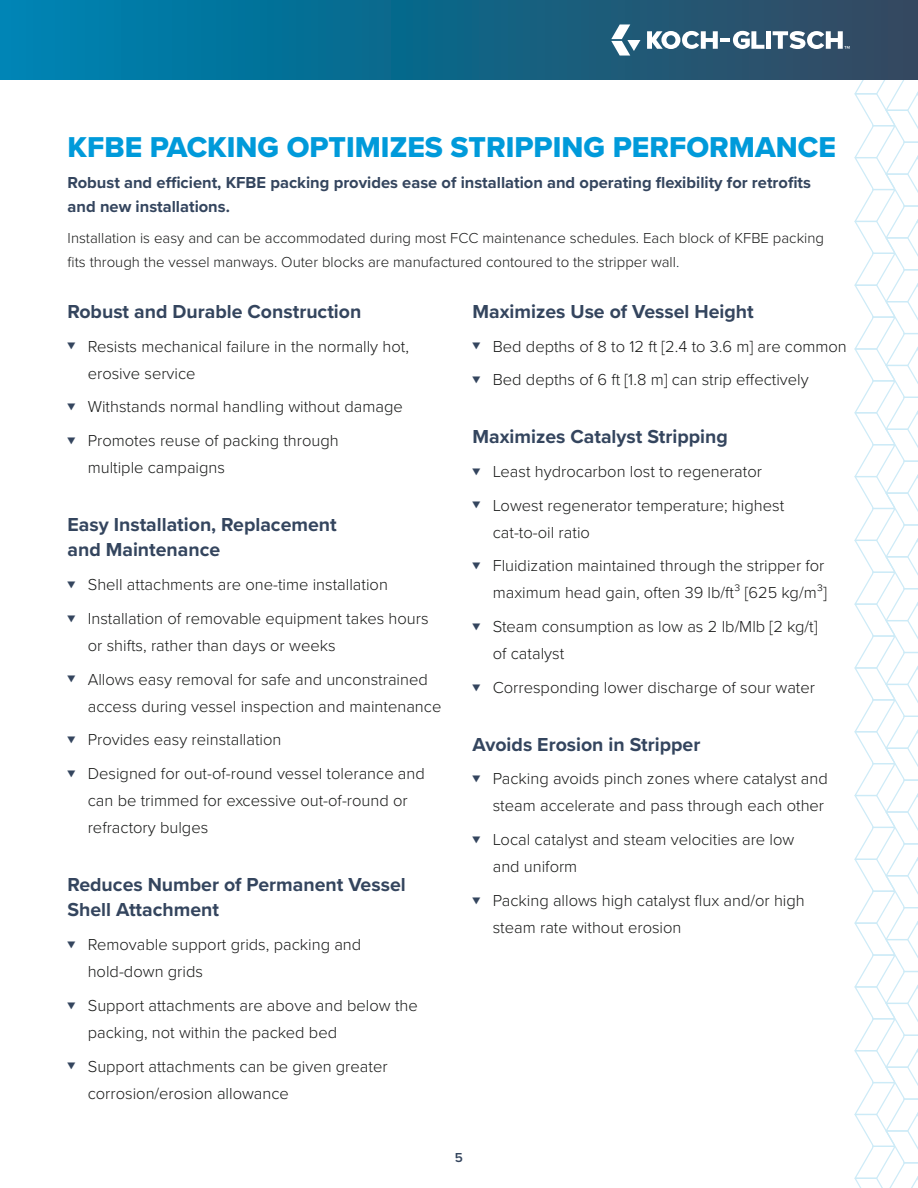
<style>
.page{position:relative;width:918px;height:1188px;background:#fff}
.page>*{position:absolute;margin:0;border:0;box-sizing:border-box;transform-origin:0 0}
.t1{font:29.85px "Proxima Nova Extrabld";color:#009ada}
.t2{font:700 19.5px/25.5px "Proxima Nova";color:#34455e}
.t3{font:300 16.5px/27px "Proxima Nova";color:#191a19}
.t4{font:700 16.5px/24px "Proxima Nova";color:#34455e}
.t5{font:300 15px/24px "Proxima Nova";color:#191a19}
.t6{font:600 13.5px "Proxima Nova";color:#34455e}
.s1{color:#172938}
.s2{font-weight:400;font-size:12.75px;color:#34455e}
</style>
<div class="page">
<svg style="left:0;top:0;width:773px;height:80px;background:#0c6b8f"></svg>
<div style="left:766px;top:31px;width:5px;height:18px;background:#fff"></div>
<svg style="left:647px;top:31px;width:117px;height:18px"></svg>
<svg style="left:773px;top:0;width:145px;height:1188px"></svg>
<svg style="left:611px;top:24px;width:29px;height:31px"></svg>
<h2 class="t1" style="left:68px;top:125px;width:770px">KFBE PACKING OPTIMIZES STRIPPING PERFORMANCE</h2>
<p class="t4" style="left:68px;top:170px;width:745px">Robust and efficient, KFBE packing provides ease of installation and operating flexibility for retrofits and new installations.</p>
<p class="t5" style="left:68px;top:225px;width:758px">Installation is easy and can be accommodated during most FCC maintenance schedules. Each block of KFBE packing fits through the vessel manways. Outer blocks are manufactured contoured to the stripper wall<span class="s1">.</span></p>
<h3 class="t2" style="left:68px;top:298px;width:295px">Robust and Durable Construction</h3>
<p class="t3" style="left:88px;top:332px;width:323px;text-indent:-20px"><span class="s2">▼</span> Resists mechanical failure in the normally hot, erosive service</p>
<p class="t3" style="left:68px;top:392px;width:337px"><span class="s2">▼</span> Withstands normal handling without damage</p>
<p class="t3" style="left:88px;top:426px;width:252px;text-indent:-20px"><span class="s2">▼</span> Promotes reuse of packing through multiple campaigns</p>
<h3 class="t2" style="left:472px;top:298px;width:283px">Maximizes Use of Vessel Height</h3>
<p class="t3" style="left:472px;top:332px;width:376px"><span class="s2">▼</span> Bed depths of 8 to 12 ft [2.4 to 3.6 m] are common</p>
<p class="t3" style="left:472px;top:365px;width:338px"><span class="s2">▼</span> Bed depths of 6 ft [1.8 m] can strip effectively</p>
<h3 class="t2" style="left:472px;top:423px;width:257px">Maximizes Catalyst Stripping</h3>
<p class="t3" style="left:472px;top:457px;width:291px"><span class="s2">▼</span> Least hydrocarbon lost to regenerator</p>
<p class="t3" style="left:493px;top:491px;width:293px;text-indent:-20px"><span class="s2">▼</span> Lowest regenerator temperature; highest cat-to-oil ratio</p>
<p class="t3" style="left:472px;top:551px;width:356px;text-align:right"><span class="s2">▼</span> Fluidization maintained through the stripper for maximum head gain, often 39 lb/ft³ [625 kg/m³]</p>
<p class="t3" style="left:493px;top:612px;width:326px;text-indent:-20px"><span class="s2">▼</span> Steam consumption as low as 2 lb/Mlb [2 kg/t] of catalyst</p>
<p class="t3" style="left:472px;top:673px;width:344px"><span class="s2">▼</span> Corresponding lower discharge of sour water</p>
<h3 class="t2" style="left:68px;top:511px;width:271px">Easy Installation, Replacement and Maintenance</h3>
<p class="t3" style="left:68px;top:570px;width:322px"><span class="s2">▼</span> Shell attachments are one-time installation</p>
<p class="t3" style="left:88px;top:604px;width:342px;text-indent:-20px"><span class="s2">▼</span> Installation of removable equipment takes hours or shifts, rather than days or weeks</p>
<p class="t3" style="left:88px;top:665px;width:355px;text-indent:-20px"><span class="s2">▼</span> Allows easy removal for safe and unconstrained access during vessel inspection and maintenance</p>
<p class="t3" style="left:68px;top:725px;width:215px"><span class="s2">▼</span> Provides easy reinstallation</p>
<p class="t3" style="left:88px;top:759px;width:339px;text-indent:-20px"><span class="s2">▼</span> Designed for out-of-round vessel tolerance and can be trimmed for excessive out-of-round or refractory bulges</p>
<h3 class="t2" style="left:472px;top:731px;width:229px">Avoids Erosion in Stripper</h3>
<p class="t3" style="left:472px;top:764px;width:357px;text-align:right"><span class="s2">▼</span> Packing avoids pinch zones where catalyst and steam accelerate and pass through each other</p>
<p class="t3" style="left:493px;top:825px;width:303px;text-indent:-20px"><span class="s2">▼</span> Local catalyst and steam velocities are low and uniform</p>
<p class="t3" style="left:493px;top:886px;width:314px;text-indent:-20px"><span class="s2">▼</span> Packing allows high catalyst flux and/or high steam rate without erosion</p>
<h3 class="t2" style="left:68px;top:871px;width:340px">Reduces Number of Permanent Vessel<br>Shell Attachment</h3>
<p class="t3" style="left:88px;top:930px;width:275px;text-indent:-20px"><span class="s2">▼</span> Removable support grids, packing and hold-down grids</p>
<p class="t3" style="left:88px;top:991px;width:332px;text-indent:-20px"><span class="s2">▼</span> Support attachments are above and below the packing, not within the packed bed</p>
<p class="t3" style="left:88px;top:1052px;width:301px;text-indent:-20px"><span class="s2">▼</span> Support attachments can be given greater corrosion/erosion allowance</p>
<p class="t6" style="left:455px;top:1148px;width:10px">5</p>
</div>
